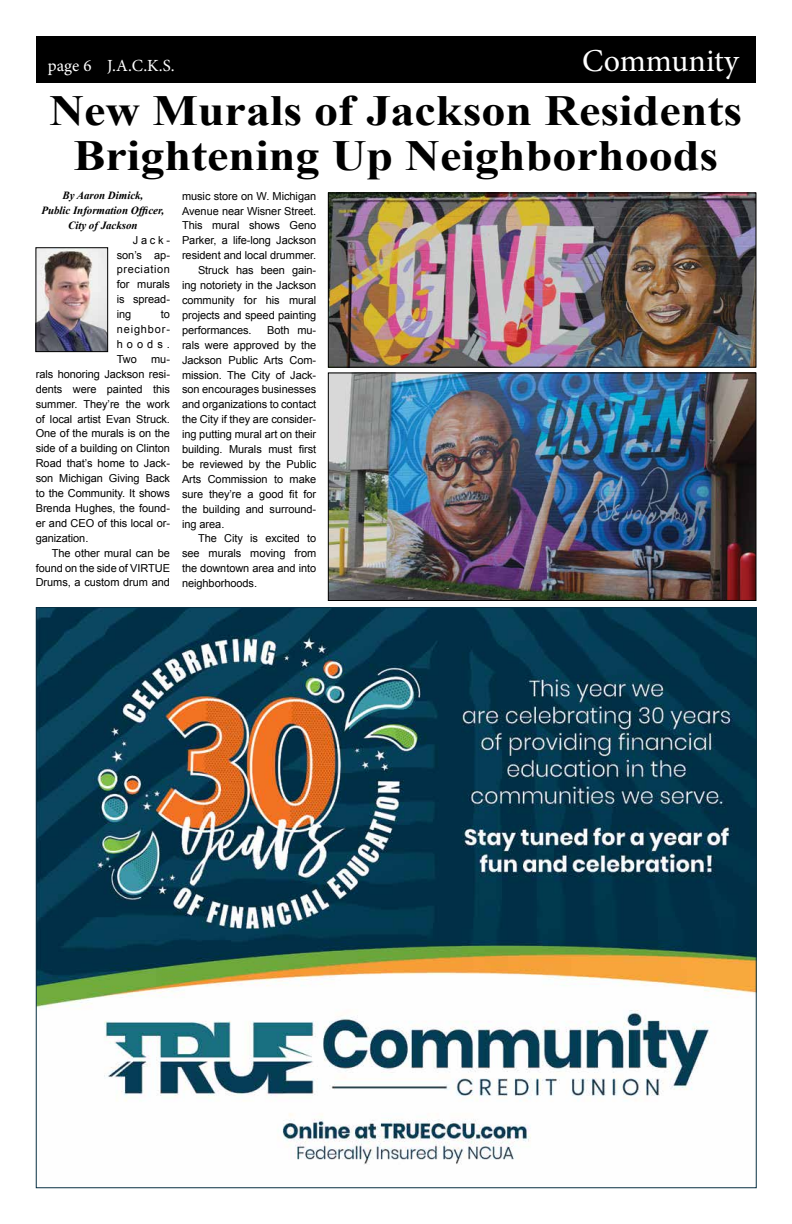
<style>
.page{position:relative;width:792px;height:1224px;background:#fff}
.page>*{position:absolute;margin:0;border:0;box-sizing:border-box;transform-origin:0 0}
.t1{font:700 43px/45px "Times New Roman";color:#000;text-align:center;scale:1.12 1}
.t2{font:32px "Minion Pro";color:#fff}
.t3{font:17px "Minion Pro";color:#fff}
.t4{font:11px/14.9px "Arial";letter-spacing:-.005em;color:#000;text-align:justify}
.t5{font:italic 700 11px/14.9px "Times New Roman";letter-spacing:-.005em;color:#000;text-align:center}
</style>
<div class="page">
<div style="left:36px;top:36px;width:720px;height:47px;background:#000"></div>
<img style="left:38px;top:250px;width:68px;height:100px">
<div style="left:36px;top:248px;width:72px;height:104px;border:1px solid #000"></div>
<img style="left:38px;top:609px;width:716px;height:556px">
<img style="left:330px;top:195px;width:424px;height:170px">
<div style="left:328px;top:193px;width:428px;height:174px;border:1px solid #000"></div>
<img style="left:330px;top:375px;width:424px;height:224px">
<div style="left:328px;top:373px;width:428px;height:228px;border:1px solid #000"></div>
<h3 class="t3" style="left:48px;top:54px;width:128px">page 6 J.A.C.K.S.</h3>
<h2 class="t2" style="left:582px;top:39px;width:158px">Community</h2>
<h1 class="t1" style="left:49px;top:87px;width:620px">New Murals of Jackson Residents<br>Brightening Up Neighborhoods</h1>
<p class="t5" style="left:41px;top:188px;width:125px">By Aaron Dimick,<br>Public Information Officer,<br>City of Jackson</p>
<p class="t4" style="left:117px;top:232px;width:55px;text-indent:16px">Jack&shy;son’s ap&shy;preciation for murals is spread&shy;ing</p>
<p class="t4" style="left:117px;top:307px;width:55px;text-indent:44px">to neighbor&shy;hoods.<br>Two</p>
<p class="t4" style="left:36px;top:352px;width:136px;text-indent:115px">mu&shy;rals honoring Jackson resi&shy;dents were painted this summer. They’re the work of local artist Evan Struck.<br>One of the murals is on the side of a building on Clinton Road that’s home to Jack&shy;son Michigan Giving Back to the Community. It shows Brenda Hughes, the found&shy;er and CEO of this local or&shy;ganization.</p>
<p class="t4" style="left:36px;top:545px;width:136px;text-indent:16px">The other mural can be found on the side of VIRTUE Drums, a custom drum and</p>
<p class="t4" style="left:182px;top:188px;width:136px">music store on W. Michigan</p>
<p class="t4" style="left:182px;top:203px;width:136px">Avenue near Wisner Street.</p>
<p class="t4" style="left:182px;top:218px;width:136px">This mural shows Geno</p>
<p class="t4" style="left:182px;top:233px;width:136px">Parker, a life-long Jackson</p>
<p class="t4" style="left:182px;top:248px;width:136px">resident and local drummer.</p>
<p class="t4" style="left:198px;top:263px;width:120px">Struck has been gain-</p>
<p class="t4" style="left:182px;top:278px;width:136px">ing notoriety in the Jackson</p>
<p class="t4" style="left:182px;top:293px;width:136px">community for his mural</p>
<p class="t4" style="left:182px;top:308px;width:136px">projects and speed painting</p>
<p class="t4" style="left:182px;top:323px;width:71px">performances.</p>
<p class="t4" style="left:182px;top:323px;width:136px;text-indent:85px">Both mu&shy;rals were approved by the Jackson Public Arts Com&shy;mission. The City of Jack&shy;son encourages businesses and organizations to contact the City if they are consider&shy;ing putting mural art on their building. Murals must first be reviewed by the Public Arts Commission to make sure they’re a good fit for the building and surround&shy;ing area.</p>
<p class="t4" style="left:182px;top:531px;width:136px;text-indent:16px">The City is excited to see murals moving from the downtown area and into neighborhoods.</p>
</div>
